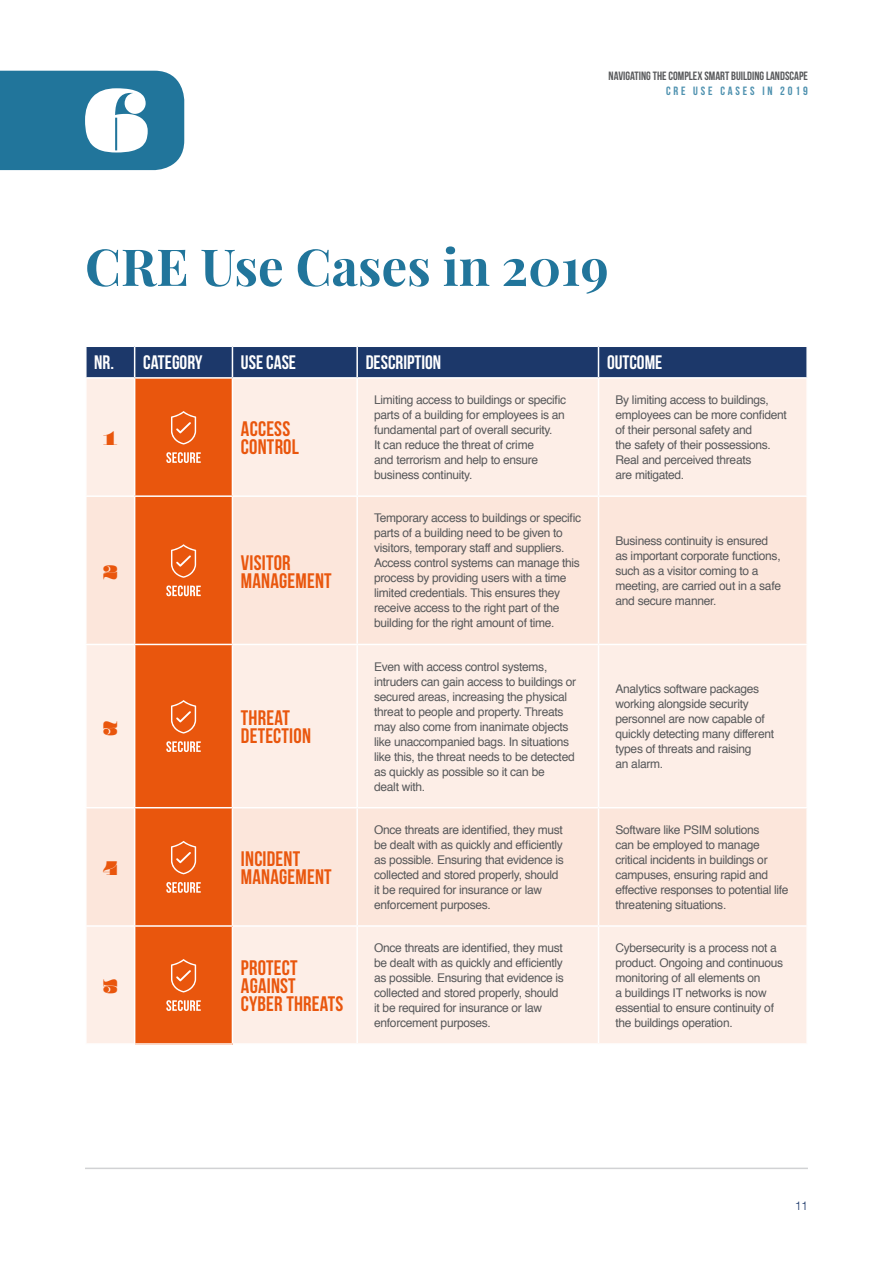
<style>
.page{position:relative;width:893px;height:1263px;background:#fff}
.page>*{position:absolute;margin:0;border:0;box-sizing:border-box;transform-origin:0 0}
.t1{font:700 51px "Playfair Display";color:#21759b}
.Body{font:900 22.5px "Pompadour";color:#e9560d}
.Body-2{font:21px/18px "Bebas Neue";letter-spacing:.01em;color:#e9560d}
.Body-3{font:700 19.5px "Bebas Neue";color:#fff}
.Body-4{font:12px/15px "Helvetica";letter-spacing:-.025em;color:#57585a}
.t2{font:12px "Bebas Neue";color:#57585a}
.t3{font:12px "Bebas Neue";letter-spacing:.24em;color:#4e91af}
.t4{font:300 12px "Helvetica";color:#1c386a}
</style>
<div class="page">
<hr style="left:85px;top:1167px;width:723px;height:2px;background:#d1d2d4">
<div style="left:87px;top:347px;width:719px;height:30px;background:#1c386a"></div>
<div style="left:87px;top:379px;width:719px;height:664px;background:#fdeee7"></div>
<div style="left:135px;top:379px;width:97px;height:116px;background:#e9560d"></div>
<svg style="left:87px;top:497px;width:719px;height:428px;background:#f9d6c5"></svg>
<div style="left:135px;top:926px;width:97px;height:118px;background:#e9560d"></div>
<hr style="left:134px;top:347px;width:1px;height:30px;background:#fff">
<hr style="left:232px;top:347px;width:1px;height:30px;background:#fff">
<hr style="left:356px;top:347px;width:2px;height:30px;background:#fff">
<hr style="left:598px;top:347px;width:1px;height:30px;background:#fff">
<hr style="left:134px;top:379px;width:1px;height:116px;background:#fff">
<hr style="left:232px;top:379px;width:1px;height:116px;background:#fff">
<hr style="left:356px;top:379px;width:2px;height:116px;background:#fff">
<hr style="left:598px;top:379px;width:1px;height:116px;background:#fff">
<hr style="left:85px;top:495px;width:50px;height:2px;background:#fff">
<hr style="left:135px;top:495px;width:97px;height:2px;background:#fff">
<hr style="left:134px;top:497px;width:1px;height:147px;background:#fff">
<hr style="left:232px;top:495px;width:125px;height:2px;background:#fff">
<hr style="left:232px;top:497px;width:1px;height:147px;background:#fff">
<hr style="left:357px;top:495px;width:241px;height:2px;background:#fff">
<hr style="left:356px;top:497px;width:2px;height:147px;background:#fff">
<hr style="left:598px;top:495px;width:210px;height:2px;background:#fff">
<hr style="left:598px;top:497px;width:1px;height:147px;background:#fff">
<hr style="left:85px;top:644px;width:50px;height:1px;background:#fff">
<hr style="left:135px;top:644px;width:97px;height:1px;background:#fff">
<hr style="left:134px;top:645px;width:1px;height:162px;background:#fff">
<hr style="left:232px;top:644px;width:125px;height:1px;background:#fff">
<hr style="left:232px;top:645px;width:1px;height:162px;background:#fff">
<hr style="left:357px;top:644px;width:241px;height:1px;background:#fff">
<hr style="left:356px;top:645px;width:2px;height:162px;background:#fff">
<hr style="left:598px;top:644px;width:210px;height:1px;background:#fff">
<hr style="left:598px;top:645px;width:1px;height:162px;background:#fff">
<hr style="left:85px;top:807px;width:50px;height:1px;background:#fff">
<hr style="left:135px;top:807px;width:97px;height:1px;background:#fff">
<hr style="left:134px;top:808px;width:1px;height:117px;background:#fff">
<hr style="left:232px;top:807px;width:125px;height:1px;background:#fff">
<hr style="left:232px;top:808px;width:1px;height:117px;background:#fff">
<hr style="left:357px;top:807px;width:241px;height:1px;background:#fff">
<hr style="left:356px;top:808px;width:2px;height:117px;background:#fff">
<hr style="left:598px;top:807px;width:210px;height:1px;background:#fff">
<hr style="left:598px;top:808px;width:1px;height:117px;background:#fff">
<hr style="left:135px;top:1043px;width:97px;height:2px;background:#fff">
<hr style="left:85px;top:925px;width:50px;height:2px;background:#fff">
<hr style="left:135px;top:925px;width:97px;height:2px;background:#fff">
<hr style="left:134px;top:927px;width:1px;height:116px;background:#fff">
<hr style="left:232px;top:925px;width:125px;height:2px;background:#fff">
<hr style="left:232px;top:927px;width:1px;height:116px;background:#fff">
<hr style="left:357px;top:925px;width:241px;height:2px;background:#fff">
<hr style="left:356px;top:927px;width:2px;height:116px;background:#fff">
<hr style="left:598px;top:925px;width:210px;height:2px;background:#fff">
<hr style="left:598px;top:927px;width:1px;height:116px;background:#fff">
<svg style="left:171px;top:411px;width:25px;height:33px"></svg>
<svg style="left:166px;top:452px;width:35px;height:11px"></svg>
<svg style="left:171px;top:544px;width:25px;height:34px"></svg>
<svg style="left:166px;top:585px;width:35px;height:11px"></svg>
<svg style="left:171px;top:700px;width:25px;height:33px"></svg>
<svg style="left:166px;top:741px;width:35px;height:11px"></svg>
<svg style="left:171px;top:841px;width:25px;height:33px"></svg>
<svg style="left:166px;top:882px;width:35px;height:11px"></svg>
<svg style="left:171px;top:959px;width:25px;height:33px"></svg>
<svg style="left:166px;top:1000px;width:35px;height:11px"></svg>
<svg style="left:0;top:71px;width:184px;height:99px"></svg>
<p class="t2" style="left:609px;top:70px;width:201px">NAVIGATING THE COMPLEX SMART BUILDING LANDSCAPE</p>
<p class="t3" style="left:666px;top:84px;width:143px">CRE USE CASES IN 2019</p>
<p class="t1" style="left:85px;top:235px;width:525px">CRE Use Cases in 2019</p>
<p class="Body-3" style="left:94px;top:352px;width:21px">NR.</p>
<p class="Body-3" style="left:143px;top:352px;width:61px">CATEGORY</p>
<p class="Body-3" style="left:241px;top:352px;width:57px">USE CASE</p>
<p class="Body-3" style="left:366px;top:352px;width:77px">DESCRIPTION</p>
<p class="Body-3" style="left:607px;top:352px;width:57px">OUTCOME</p>
<p class="Body" style="left:102px;top:428px;width:17px">1</p>
<p class="Body-2" style="left:241px;top:420px;width:60px">ACCESS<br>CONTROL</p>
<p class="Body" style="left:102px;top:561px;width:17px">2</p>
<p class="Body-2" style="left:241px;top:553px;width:92px">VISITOR<br>MANAGEMENT</p>
<p class="Body" style="left:102px;top:717px;width:17px">3</p>
<p class="Body-2" style="left:241px;top:709px;width:72px">THREAT<br>DETECTION</p>
<p class="Body" style="left:102px;top:858px;width:17px">4</p>
<p class="Body-2" style="left:241px;top:850px;width:92px">INCIDENT<br>MANAGEMENT</p>
<p class="Body" style="left:102px;top:976px;width:17px">5</p>
<p class="Body-2" style="left:241px;top:959px;width:104px">PROTECT<br>AGAINST<br>CYBER THREATS</p>
<p class="Body-4" style="left:374px;top:393px;width:194px">Limiting access to buildings or specific parts of a building for employees is an fundamental part of overall security.<br>It can reduce the threat of crime<br>and terrorism and help to ensure business continuity.</p>
<p class="Body-4" style="left:615px;top:393px;width:173px">By limiting access to buildings, employees can be more confident of their personal safety and<br>the safety of their possessions.<br>Real and perceived threats<br>are mitigated.</p>
<p class="Body-4" style="left:374px;top:511px;width:209px">Temporary access to buildings or specific parts of a building need to be given to visitors, temporary staff and suppliers.<br>Access control systems can manage this process by providing users with a time limited credentials. This ensures they receive access to the right part of the building for the right amount of time.</p>
<p class="Body-4" style="left:374px;top:659px;width:204px">Even with access control systems, intruders can gain access to buildings or secured areas, increasing the physical threat to people and property. Threats may also come from inanimate objects like unaccompanied bags. In situations like this, the threat needs to be detected as quickly as possible so it can be<br>dealt with.</p>
<p class="Body-4" style="left:615px;top:534px;width:167px">Business continuity is ensured as important corporate functions, such as a visitor coming to a meeting, are carried out in a safe and secure manner.</p>
<p class="Body-4" style="left:615px;top:682px;width:160px">Analytics software packages working alongside security personnel are now capable of quickly detecting many different types of threats and raising<br>an alarm.</p>
<p class="Body-4" style="left:374px;top:822px;width:191px">Once threats are identified, they must be dealt with as quickly and efficiently as possible. Ensuring that evidence is collected and stored properly, should it be required for insurance or law enforcement purposes.</p>
<p class="Body-4" style="left:615px;top:823px;width:175px">Software like PSIM solutions<br>can be employed to manage critical incidents in buildings or campuses, ensuring rapid and effective responses to potential life threatening situations.</p>
<p class="Body-4" style="left:374px;top:941px;width:191px">Once threats are identified, they must be dealt with as quickly and efficiently as possible. Ensuring that evidence is collected and stored properly, should it be required for insurance or law enforcement purposes.</p>
<p class="Body-4" style="left:615px;top:941px;width:169px">Cybersecurity is a process not a product. Ongoing and continuous monitoring of all elements on<br>a buildings IT networks is now essential to ensure continuity of the buildings operation.</p>
<p class="t4" style="left:795px;top:1195px;width:15px">11</p>
</div>
